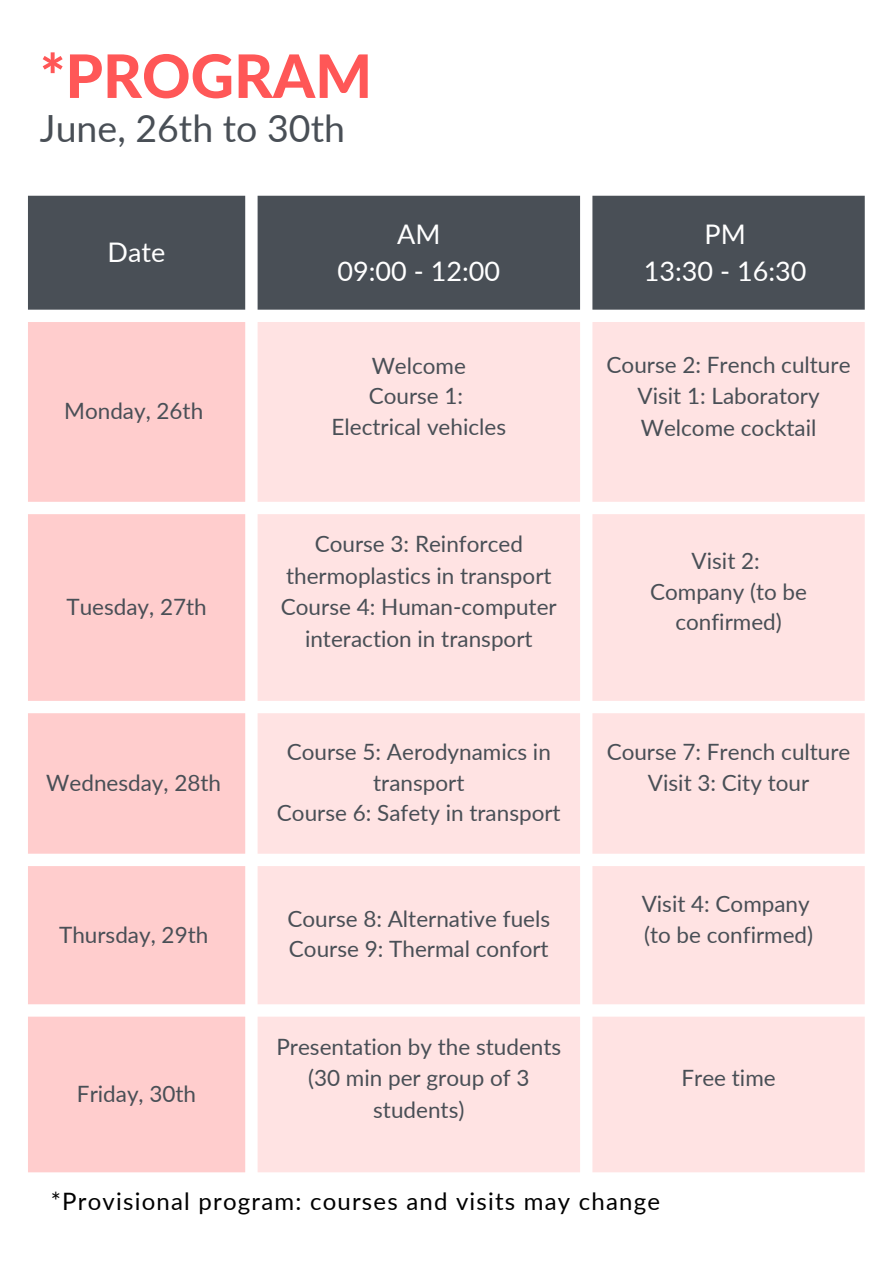
<style>
.page{position:relative;width:893px;height:1264px;background:#fff}
.page>*{position:absolute;margin:0;border:0;box-sizing:border-box;transform-origin:0 0}
.t1{font:800 60px "Lato";color:#ff5757}
.t2{font:37.5px "Lato";color:#494f56}
.t3{font:27px/37px "Lato";color:#fff;text-align:center}
.t4{font:24px "Lato";letter-spacing:.05em;color:#000}
.t5{font:22.5px/30.3px "Lato";color:#494f56;text-align:center}
</style>
<div class="page">
<div style="left:28px;top:196px;width:836px;height:114px;background:#494f56"></div>
<div style="left:28px;top:322px;width:217px;height:850px;background:#ffcdcd"></div>
<svg style="left:257px;top:322px;width:607px;height:850px;background:#ffe5e5"></svg>
<h1 class="t1" style="left:40px;top:39px;width:334px">*PROGRAM</h1>
<h2 class="t2" style="left:40px;top:105px;width:306px">June, 26th to 30th</h2>
<p class="t3" style="left:108px;top:233px;width:59px">Date</p>
<p class="t5" style="left:64px;top:395px;width:140px">Monday, 26th</p>
<p class="t5" style="left:66px;top:591px;width:142px">Tuesday, 27th</p>
<p class="t5" style="left:46px;top:767px;width:176px">Wednesday, 28th</p>
<p class="t5" style="left:59px;top:918px;width:151px">Thursday, 29th</p>
<p class="t5" style="left:77px;top:1078px;width:121px">Friday, 30th</p>
<p class="t3" style="left:337px;top:215px;width:164px">AM<br>09:00 - 12:00</p>
<p class="t3" style="left:643px;top:215px;width:164px">PM<br>13:30 - 16:30</p>
<p class="t5" style="left:331px;top:350px;width:176px">Welcome<br>Course 1:<br>Electrical vehicles</p>
<p class="t5" style="left:606px;top:348px;width:245px;line-height:31.5px">Course 2: French culture<br>Visit 1: Laboratory<br>Welcome cocktail</p>
<p class="t5" style="left:281px;top:528px;width:277px;line-height:31.5px">Course 3: Reinforced thermoplastics in transport<br>Course 4: Human-computer interaction in transport</p>
<p class="t5" style="left:650px;top:545px;width:158px">Visit 2:<br>Company (to be confirmed)</p>
<p class="t5" style="left:277px;top:736px;width:285px">Course 5: Aerodynamics in transport<br>Course 6: Safety in transport</p>
<p class="t5" style="left:606px;top:736px;width:245px">Course 7: French culture<br>Visit 3: City tour</p>
<p class="t5" style="left:287px;top:903px;width:264px;text-align:left">Course 8: Alternative fuels<br>Course 9: Thermal confort</p>
<p class="t5" style="left:276px;top:1030px;width:286px;line-height:31.5px">Presentation by the students (30 min per group of 3 students)</p>
<p class="t5" style="left:641px;top:888px;width:173px;text-align:left">Visit 4: Company (to be confirmed)</p>
<p class="t5" style="left:681px;top:1062px;width:96px">Free time</p>
<p class="t4" style="left:51px;top:1186px;width:610px">*Provisional program: courses and visits may change</p>
</div>
